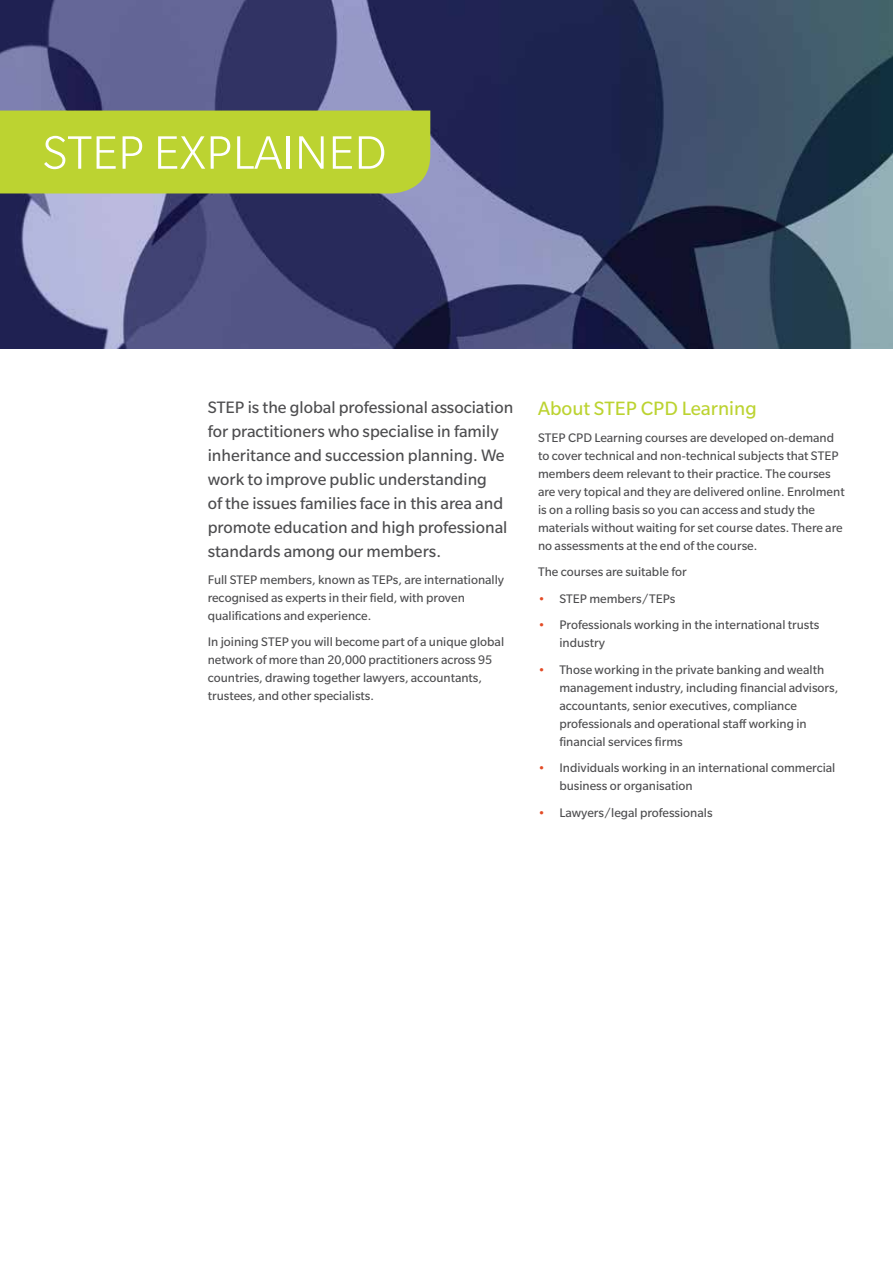
<style>
.page{position:relative;width:893px;height:1263px;background:#fff}
.page>*{position:absolute;margin:0;border:0;box-sizing:border-box;transform-origin:0 0}
.t1{font:300 51px "Slate Std";color:#fff}
.t2{font:21px "Slate Std";color:#bcd331}
.t3{font:18px/24px "Slate Std";color:#4d4d4f}
.t4{font:13.5px/18px "Slate Std";color:#4d4d4f}
.s1{color:#e34b26}
</style>
<div class="page">
<img style="left:0;top:0;width:893px;height:349px">
<div style="left:0;top:111px;width:430px;height:82px;background:#bcd331"></div>
<h1 class="t1" style="left:43px;top:126px;width:346px">STEP EXPLAINED</h1>
<p class="t3" style="left:208px;top:395px;width:307px">STEP is the global professional association for practitioners who specialise in family inheritance and succession planning. We work to improve public understanding<br>of the issues families face in this area and promote education and high professional standards among our members.</p>
<p class="t4" style="left:208px;top:570px;width:298px">Full STEP members, known as TEPs, are internationally recognised as experts in their field, with proven qualifications and experience.</p>
<p class="t4" style="left:208px;top:633px;width:298px">In joining STEP you will become part of a unique global network of more than 20,000 practitioners across 95 countries, drawing together lawyers, accountants, trustees, and other specialists.</p>
<h2 class="t2" style="left:538px;top:398px;width:220px">About STEP CPD Learning</h2>
<p class="t4" style="left:538px;top:428px;width:308px">STEP CPD Learning courses are developed on-demand to cover technical and non-technical subjects that STEP members deem relevant to their practice. The courses are very topical and they are delivered online. Enrolment is on a rolling basis so you can access and study the materials without waiting for set course dates. There are no assessments at the end of the course.</p>
<p class="t4" style="left:538px;top:563px;width:150px">The courses are suitable for</p>
<p class="t4" style="left:538px;top:589px;width:139px"><span class="s1">•</span> STEP members/TEPs</p>
<p class="t4" style="left:559px;top:616px;width:262px;text-indent:-21px"><span class="s1">•</span> Professionals working in the international trusts industry</p>
<p class="t4" style="left:559px;top:660px;width:280px;text-indent:-21px"><span class="s1">•</span> Those working in the private banking and wealth management industry, including financial advisors, accountants, senior executives, compliance professionals and operational staff working in financial services firms</p>
<p class="t4" style="left:559px;top:759px;width:278px;text-indent:-21px"><span class="s1">•</span> Individuals working in an international commercial business or organisation</p>
<p class="t4" style="left:538px;top:803px;width:176px"><span class="s1">•</span> Lawyers/legal professionals</p>
</div>
